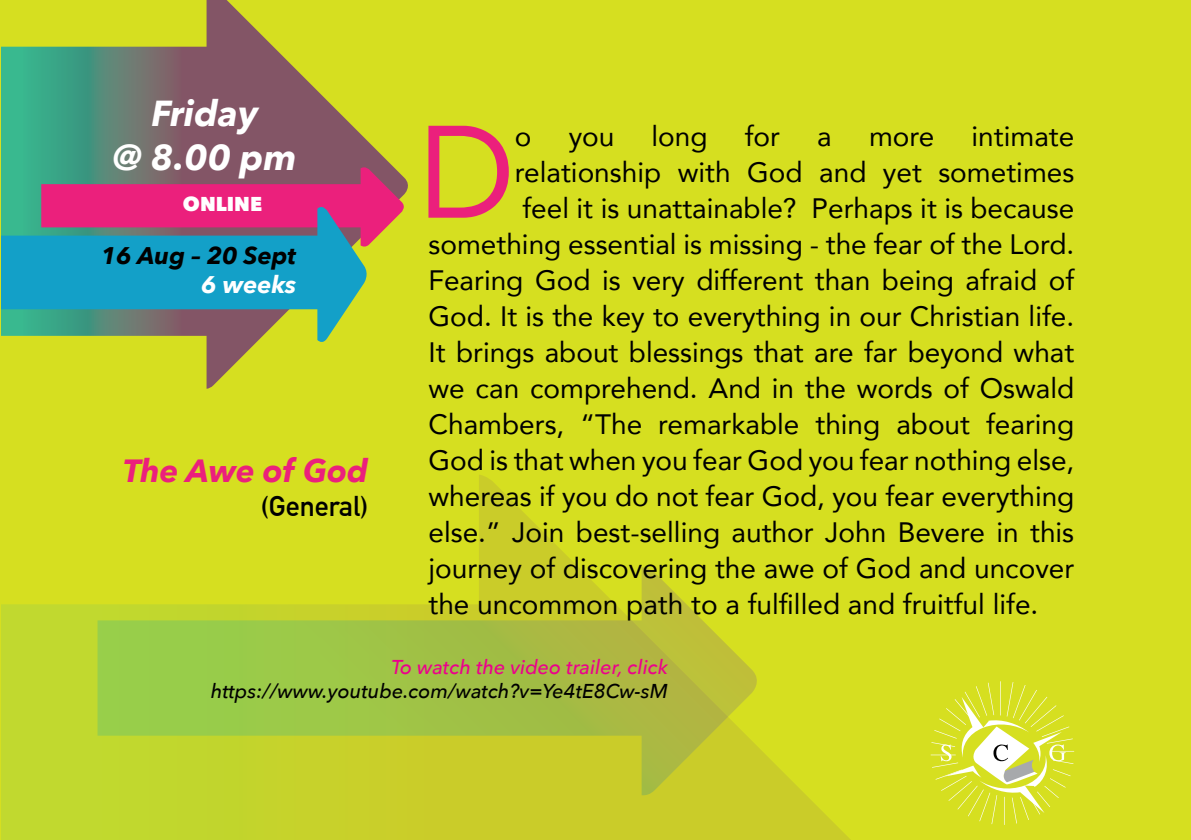
<style>
.page{position:relative;width:1191px;height:840px;background:#fff}
.page>*{position:absolute;margin:0;border:0;box-sizing:border-box;transform-origin:0 0}
.t1{font:129.6px "Avenir";color:#eb207c}
.t2{font:italic 700 36px/43.2px "Avenir Next";color:#fff;text-align:center}
.t3{font:italic 700 32px "Avenir Next";color:#eb207c}
.t4{font:28px "Avenir";color:#000}
.t5{font:700 28px "DIN Alternate";color:#000}
.t6{font:italic 700 24px "Avenir Next";color:#000}
.t7{font:italic 700 24px "Avenir Next";color:#fff}
.t8{font:italic 500 20px "Avenir Next";color:#000}
.t9{font:italic 500 20px "Avenir Next";color:#ec008c}
.t10{font:800 20px "Avenir Next";color:#fff}
</style>
<div class="page">
<div style="left:0;top:0;width:1191px;height:839px;background:#d6df20"></div>
<svg style="left:1px;top:0;width:407px;height:388px"></svg>
<svg style="left:41px;top:165px;width:365px;height:82px;background:#b54a70"></svg>
<svg style="left:1px;top:204px;width:369px;height:140px;background:#578b99"></svg>
<svg style="left:1px;top:475px;width:849px;height:364px"></svg>
<svg style="left:930px;top:681px;width:144px;height:143px"></svg>
<svg style="left:97px;top:566px;width:666px;height:229px"></svg>
<p class="t2" style="left:113px;top:92px;width:186px">Friday<br>@ 8.00 pm</p>
<p class="t10" style="left:183px;top:191px;width:81px">ONLINE</p>
<p class="t6" style="left:101px;top:234px;width:197px">16 Aug – 20 Sept</p>
<p class="t7" style="left:201px;top:263px;width:96px">6 weeks</p>
<p class="t3" style="left:123px;top:443px;width:247px">The Awe of God</p>
<p class="t5" style="left:261px;top:484px;width:109px">(General)</p>
<h1 class="t1" style="left:419px;top:68px;width:98px">D</h1>
<p class="t4" style="left:515px;top:113px;width:18px">o</p>
<p class="t4" style="left:568px;top:113px;width:47px">you</p>
<p class="t4" style="left:651px;top:113px;width:58px">long</p>
<p class="t4" style="left:745px;top:113px;width:37px">for</p>
<p class="t4" style="left:817px;top:113px;width:16px">a</p>
<p class="t4" style="left:869px;top:113px;width:67px">more</p>
<p class="t4" style="left:971px;top:113px;width:104px">intimate</p>
<p class="t4" style="left:515px;top:149px;width:561px">relationship with God and yet sometimes</p>
<p class="t4" style="left:522px;top:185px;width:553px">feel it is unattainable? Perhaps it is because</p>
<p class="t4" style="left:428px;top:221px;width:647px">something essential is missing - the fear of the Lord.</p>
<p class="t4" style="left:428px;top:257px;width:647px">Fearing God is very different than being afraid of</p>
<p class="t4" style="left:428px;top:293px;width:647px">God. It is the key to everything in our Christian life.</p>
<p class="t4" style="left:428px;top:329px;width:647px">It brings about blessings that are far beyond what</p>
<p class="t4" style="left:428px;top:365px;width:647px">we can comprehend. And in the words of Oswald</p>
<p class="t4" style="left:428px;top:401px;width:647px">Chambers, “The remarkable thing about fearing</p>
<p class="t4" style="left:428px;top:437px;width:647px">God is that when you fear God you fear nothing else,</p>
<p class="t4" style="left:428px;top:473px;width:647px">whereas if you do not fear God, you fear everything</p>
<p class="t4" style="left:428px;top:509px;width:647px">else.” Join best-selling author John Bevere in this</p>
<p class="t4" style="left:428px;top:545px;width:647px">journey of discovering the awe of God and uncover</p>
<p class="t4" style="left:428px;top:581px;width:611px">the uncommon path to a fulfilled and fruitful life.</p>
<p class="t9" style="left:391px;top:649px;width:278px">To watch the video trailer, click</p>
<p class="t8" style="left:211px;top:673px;width:458px">https://www.youtube.com/watch?v=Ye4tE8Cw-sM</p>
</div>
